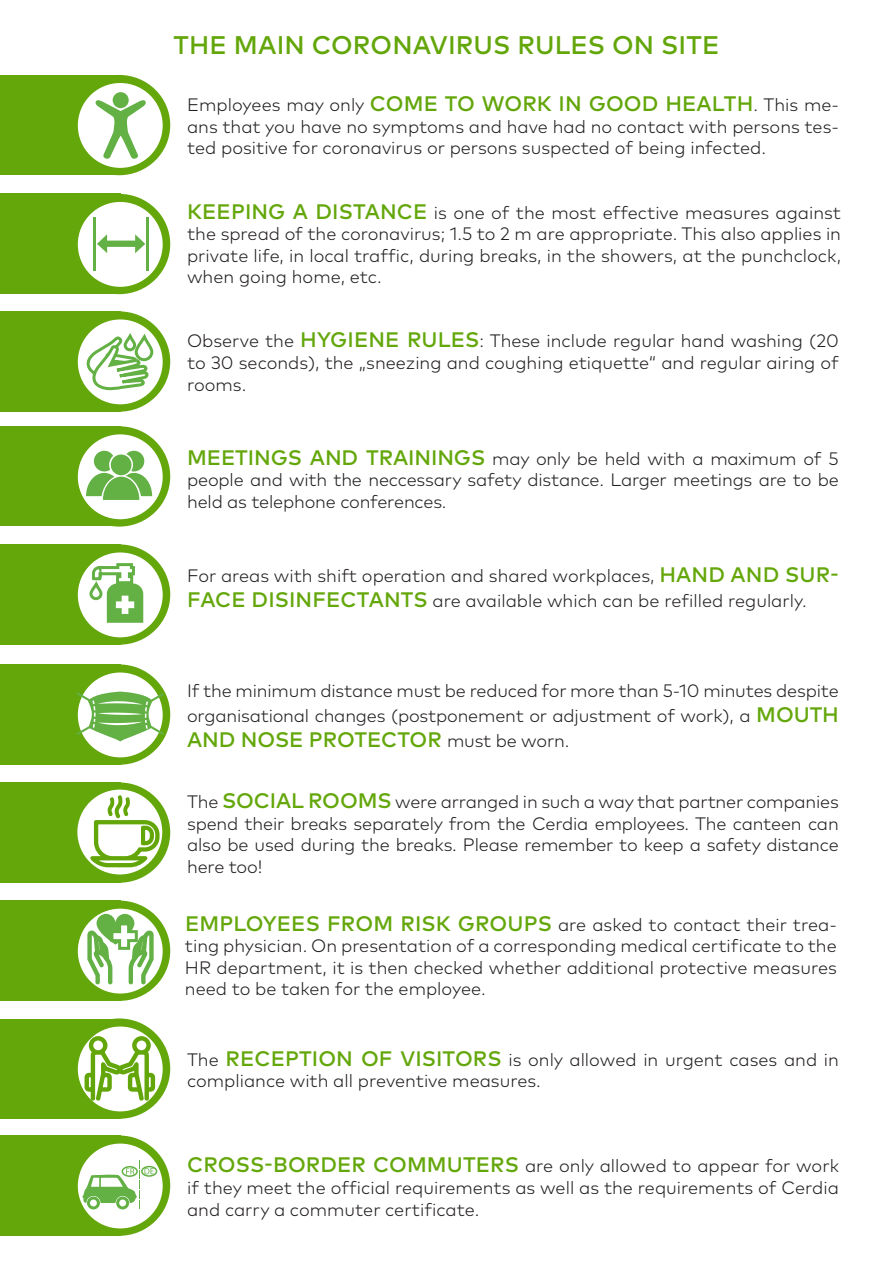
<style>
.page{position:relative;width:893px;height:1263px;background:#fff}
.page>*{position:absolute;margin:0;border:0;box-sizing:border-box;transform-origin:0 0}
.t1{font:500 25.5px "Mark Pro";letter-spacing:.005em;color:#63a60a}
.t2{font:500 21px "Mark Pro";letter-spacing:-.005em;color:#64a70b}
.t3{font:300 18px/21.6px "Mark Pro";color:#231f20;text-align:justify}
.s1{font-weight:500;font-size:21px;color:#63a60a}
.s2{font-weight:500;font-size:21px;color:#64a70b}
.s3{font-weight:300;font-size:18px;color:#231f20}
</style>
<div class="page">
<div style="left:0;top:75px;width:120px;height:100px;background:#64a70b"></div>
<div style="left:68px;top:75px;width:102px;height:100px;background:#64a70b;border-radius:50%"></div>
<div style="left:78px;top:83px;width:85px;height:85px;background:#fff;border-radius:50%"></div>
<div style="left:113px;top:92px;width:16px;height:16px;background:#63b045;border-radius:50%"></div>
<svg style="left:95px;top:99px;width:52px;height:60px"></svg>
<div style="left:0;top:194px;width:120px;height:100px;background:#64a70b"></div>
<div style="left:68px;top:194px;width:102px;height:100px;background:#64a70b;border-radius:50%"></div>
<div style="left:78px;top:202px;width:85px;height:85px;background:#fff;border-radius:50%"></div>
<svg style="left:97px;top:234px;width:48px;height:19px"></svg>
<hr style="left:94px;top:217px;width:2px;height:53px;background:#63b045">
<hr style="left:146px;top:217px;width:3px;height:53px;background:#63b045">
<div style="left:0;top:1135px;width:120px;height:100px;background:#64a70b"></div>
<div style="left:68px;top:1135px;width:102px;height:101px;background:#64a70b;border-radius:50%"></div>
<div style="left:78px;top:1143px;width:85px;height:85px;background:#fff;border-radius:50%"></div>
<svg style="left:83px;top:1161px;width:71px;height:48px"></svg>
<div style="left:141px;top:1166px;width:16px;height:11px;border:2px solid #63b045;border-radius:50%"></div>
<div style="left:0;top:426px;width:120px;height:100px;background:#64a70b"></div>
<div style="left:68px;top:426px;width:102px;height:101px;background:#64a70b;border-radius:50%"></div>
<div style="left:78px;top:434px;width:85px;height:85px;background:#fff;border-radius:50%"></div>
<div style="left:94px;top:451px;width:21px;height:20px;background:#63b045;border-radius:50%"></div>
<div style="left:124px;top:451px;width:20px;height:20px;background:#63b045;border-radius:50%"></div>
<svg style="left:109px;top:453px;width:24px;height:24px"></svg>
<div style="left:111px;top:454px;width:20px;height:21px;background:#63b045;border-radius:50%"></div>
<svg style="left:86px;top:473px;width:66px;height:27px"></svg>
<div style="left:0;top:1018px;width:120px;height:100px;background:#64a70b"></div>
<div style="left:68px;top:1018px;width:102px;height:101px;background:#64a70b;border-radius:50%"></div>
<div style="left:78px;top:1026px;width:85px;height:85px;background:#fff;border-radius:50%"></div>
<svg style="left:83px;top:1034px;width:74px;height:85px"></svg>
<div style="left:0;top:782px;width:120px;height:100px;background:#64a70b"></div>
<div style="left:68px;top:782px;width:102px;height:101px;background:#64a70b;border-radius:50%"></div>
<div style="left:77px;top:790px;width:85px;height:84px;background:#fff;border-radius:50%"></div>
<svg style="left:87px;top:793px;width:74px;height:76px"></svg>
<div style="left:0;top:311px;width:120px;height:100px;background:#64a70b"></div>
<div style="left:68px;top:311px;width:102px;height:101px;background:#64a70b;border-radius:50%"></div>
<div style="left:78px;top:319px;width:85px;height:85px;background:#fff;border-radius:50%"></div>
<svg style="left:77px;top:335px;width:72px;height:56px"></svg>
<svg style="left:136px;top:337px;width:16px;height:23px"></svg>
<div style="left:135px;top:335px;width:18px;height:26px;border:3px solid #63b045;border-radius:8px"></div>
<svg style="left:125px;top:336px;width:10px;height:14px"></svg>
<div style="left:124px;top:334px;width:12px;height:17px;border:3px solid #63b045;border-radius:5px"></div>
<div style="left:0;top:544px;width:120px;height:100px;background:#64a70b"></div>
<div style="left:68px;top:544px;width:102px;height:101px;background:#64a70b;border-radius:50%"></div>
<div style="left:78px;top:552px;width:85px;height:85px;background:#fff;border-radius:50%"></div>
<div style="left:89px;top:583px;width:13px;height:17px;border:3px solid #63b045;border-radius:5px"></div>
<svg style="left:90px;top:562px;width:53px;height:61px"></svg>
<div style="left:0;top:900px;width:120px;height:101px;background:#64a70b"></div>
<div style="left:68px;top:900px;width:102px;height:101px;background:#64a70b;border-radius:50%"></div>
<div style="left:78px;top:909px;width:85px;height:84px;background:#fff;border-radius:50%"></div>
<svg style="left:85px;top:914px;width:70px;height:74px"></svg>
<div style="left:0;top:664px;width:120px;height:100px;background:#64a70b"></div>
<div style="left:68px;top:664px;width:102px;height:101px;background:#64a70b;border-radius:50%"></div>
<div style="left:78px;top:672px;width:85px;height:85px;background:#fff;border-radius:50%"></div>
<svg style="left:77px;top:692px;width:87px;height:49px"></svg>
<h1 class="t1" style="left:174px;top:26px;width:547px">THE MAIN CORONAVIRUS RULES ON SITE</h1>
<p class="t3" style="left:187px;top:92px;width:653px">Employees may only <span class="s1">COME TO WORK IN GOOD HEALTH</span>. This me&shy;ans that you have no symptoms and have had no contact with persons tes&shy;ted positive for coronavirus or persons suspected of being infected.</p>
<p class="t3" style="left:187px;top:200px;width:655px"><span class="s2">KEEPING A DISTANCE</span> is one of the most effective measures against the spread of the coronavirus; 1.5 to 2 m are appropriate. This also applies in private life, in local traffic, during breaks, in the showers, at the punchclock, when going home, etc.</p>
<p class="t3" style="left:187px;top:329px;width:653px">Observe the <span class="s2">HYGIENE RULES</span>: These include regular hand washing (20 to 30 seconds), the „sneezing and coughing etiquette“ and regular airing of rooms.</p>
<p class="t3" style="left:187px;top:446px;width:653px"><span class="s2">MEETINGS AND TRAININGS</span> may only be held with a maximum of 5 people and with the neccessary safety distance. Larger meetings are to be held as telephone conferences.</p>
<p class="t3" style="left:187px;top:562px;width:653px;line-height:25.2px">For areas with shift operation and shared workplaces, <span class="s2">HAND AND SUR-<br>FACE DISINFECTANTS</span> are available which can be refilled regularly.</p>
<p class="t3" style="left:187px;top:676px;width:653px;line-height:25.2px">If the minimum distance must be reduced for more than 5-10 minutes despite organisational changes (postponement or adjustment of work), a <span class="s2">MOUTH</span></p>
<p class="t2" style="left:187px;top:724px;width:384px">AND NOSE PROTECTOR <span class="s3">must be worn.</span></p>
<p class="t3" style="left:187px;top:789px;width:653px">The <span class="s2">SOCIAL ROOMS</span> were arranged in such a way that partner companies spend their breaks separately from the Cerdia employees. The canteen can also be used during the breaks. Please remember to keep a safety distance here too!</p>
<p class="t3" style="left:185px;top:912px;width:653px"><span class="s2">EMPLOYEES FROM RISK GROUPS</span> are asked to contact their trea&shy;ting physician. On presentation of a corresponding medical certificate to the HR department, it is then checked whether additional protective measures need to be taken for the employee.</p>
<p class="t3" style="left:187px;top:1047px;width:653px">The <span class="s2">RECEPTION OF VISITORS</span> is only allowed in urgent cases and in compliance with all preventive measures.</p>
<p class="t3" style="left:187px;top:1154px;width:653px"><span class="s2">CROSS-BORDER COMMUTERS</span> are only allowed to appear for work if they meet the official requirements as well as the requirements of Cerdia and carry a commuter certificate.</p>
</div>
